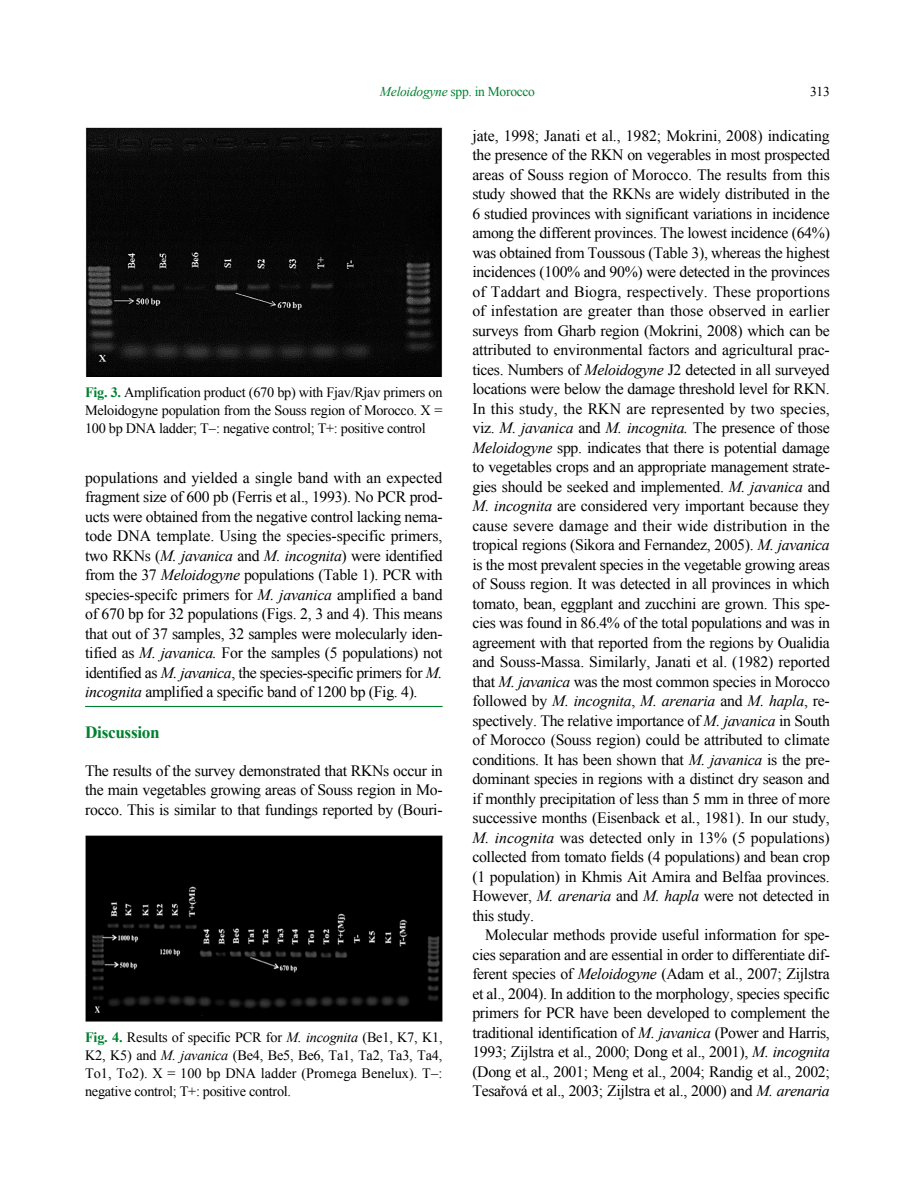
<style>
.page{position:relative;width:915px;height:1191px;background:#fff}
.page>*{position:absolute;margin:0;border:0;box-sizing:border-box;transform-origin:0 0}
.t1{font:700 17.25px "Times New Roman";letter-spacing:-.02em;color:#008130}
.t2{font:15.75px/19.5px "Times New Roman";letter-spacing:-.02em;color:#000;text-align:justify}
.t3{font:15.75px "Times New Roman";letter-spacing:.005em;color:#000}
.t4{font:italic 15.75px "Times New Roman";letter-spacing:-.015em;color:#000}
.t5{font:15.75px "Times New Roman";color:#000}
.t6{font:14.25px/18px "Times New Roman";letter-spacing:-.02em;color:#000;text-align:justify}
.t7{font:13.5px "Times New Roman";letter-spacing:-.02em;color:#008130}
.t8{font:13.5px "Times New Roman";color:#000}
.s1{font-style:italic}
.s2{font-weight:700;color:#008130}
.s3{font-style:normal}
</style>
<div class="page">
<hr style="left:85px;top:706px;width:357px;height:1px;background:#008130">
<img style="left:85px;top:128px;width:357px;height:249px">
<img style="left:85px;top:836px;width:357px;height:185px">
<p class="t7" style="left:380px;top:83px;width:156px"><span class="s1">Meloidogyne</span> spp. in Morocco</p>
<p class="t8" style="left:809px;top:83px;width:21px">313</p>
<p class="t6" style="left:85px;top:383px;width:359px"><span class="s2">Fig. 3.</span> Amplification product (670 bp) with Fjav/Rjav primers on Meloidogyne population from the Souss region of Morocco. X = 100 bp DNA ladder; T : negative control; T+: positive control</p>
<p class="t2" style="left:85px;top:467px;width:359px">populations and yielded a single band with an expected fragment size of 600 pb (Ferris et al., 1993). No PCR prod&shy;ucts were obtained from the negative control lacking nema&shy;tode DNA template. Using the species-specific primers, two RKNs (<span class="s1">M. javanica</span> and <span class="s1">M. incognita</span>) were identified from the 37 <span class="s1">Meloidogyne</span> populations (Table 1). PCR with species-specifc primers for <span class="s1">M. javanica</span> amplified a band of 670 bp for 32 populations (Figs. 2, 3 and 4). This means that out of 37 samples, 32 samples were molecularly iden&shy;tified as <span class="s1">M. javanica.</span> For the samples (5 populations) not identified as <span class="s1">M. javanica</span>, the species-specific primers for <span class="s1">M. incognita</span> amplified a specific band of 1200 bp (Fig. 4).</p>
<p class="t1" style="left:85px;top:720px;width:76px">Discussion</p>
<p class="t2" style="left:85px;top:760px;width:359px">The results of the survey demonstrated that RKNs occur in the main vegetables growing areas of Souss region in Mo&shy;rocco. This is similar to that fundings reported by (Bouri-</p>
<p class="t6" style="left:85px;top:1028px;width:359px"><span class="s2">Fig. 4.</span> Results of specific PCR for <span class="s1">M. incognita</span> (Be1, K7, K1, K2, K5) and <span class="s1">M. javanica</span> (Be4, Be5, Be6, Ta1, Ta2, Ta3, Ta4, To1, To2). X = 100 bp DNA ladder (Promega Benelux). T : negative control; T+: positive control.</p>
<p class="t2" style="left:472px;top:125px;width:359px">jate, 1998; Janati et al., 1982; Mokrini, 2008) indicating</p>
<p class="t2" style="left:472px;top:145px;width:359px">the presence of the RKN on vegerables in most prospected</p>
<p class="t2" style="left:472px;top:164px;width:359px">areas of Souss region of Morocco. The results from this</p>
<p class="t2" style="left:472px;top:184px;width:359px">study showed that the RKNs are widely distributed in the</p>
<p class="t2" style="left:472px;top:203px;width:359px">6 studied provinces with significant variations in incidence</p>
<p class="t2" style="left:472px;top:223px;width:359px">among the different provinces. The lowest incidence (64%)</p>
<p class="t2" style="left:472px;top:242px;width:359px">was obtained from Toussous (Table 3), whereas the highest</p>
<p class="t2" style="left:472px;top:262px;width:359px">incidences (100% and 90%) were detected in the provinces</p>
<p class="t3" style="left:472px;top:281px;width:359px">of Taddart and Biogra, respectively. These proportions</p>
<p class="t3" style="left:472px;top:300px;width:358px">of infestation are greater than those observed in earlier</p>
<p class="t2" style="left:472px;top:320px;width:359px">surveys from Gharb region (Mokrini, 2008) which can be</p>
<p class="t2" style="left:472px;top:340px;width:359px">attributed to environmental factors and agricultural prac-</p>
<p class="t2" style="left:472px;top:359px;width:359px">tices. Numbers of <span class="s1">Meloidogyne</span> J2 detected in all surveyed</p>
<p class="t2" style="left:472px;top:379px;width:359px">locations were below the damage threshold level for RKN.</p>
<p class="t3" style="left:472px;top:398px;width:359px">In this study, the RKN are represented by two species,</p>
<p class="t2" style="left:472px;top:418px;width:359px">viz. <span class="s1">M. javanica</span> and <span class="s1">M. incognita.</span> The presence of those</p>
<p class="t2" style="left:472px;top:437px;width:359px"><span class="s1">Meloidogyne</span> spp. indicates that there is potential damage</p>
<p class="t2" style="left:472px;top:457px;width:359px">to vegetables crops and an appropriate management strate-</p>
<p class="t2" style="left:472px;top:476px;width:359px">gies should be seeked and implemented. <span class="s1">M. javanica</span> and</p>
<p class="t2" style="left:472px;top:496px;width:359px"><span class="s1">M. incognita</span> are considered very important because they</p>
<p class="t3" style="left:472px;top:515px;width:359px">cause severe damage and their wide distribution in the</p>
<p class="t2" style="left:472px;top:535px;width:359px">tropical regions (Sikora and Fernandez, 2005). <span class="s1">M. javanica</span></p>
<p class="t2" style="left:472px;top:554px;width:359px">is the most prevalent species in the vegetable growing areas</p>
<p class="t2" style="left:472px;top:574px;width:359px">of Souss region. It was detected in all provinces in which</p>
<p class="t2" style="left:472px;top:593px;width:359px">tomato, bean, eggplant and zucchini are grown. This spe-</p>
<p class="t2" style="left:472px;top:613px;width:359px">cies was found in 86.4% of the total populations and was in</p>
<p class="t2" style="left:472px;top:632px;width:359px">agreement with that reported from the regions by Oualidia</p>
<p class="t2" style="left:472px;top:652px;width:359px">and Souss-Massa. Similarly, Janati et al. (1982) reported</p>
<p class="t2" style="left:472px;top:671px;width:359px">that <span class="s1">M. javanica</span> was the most common species in Morocco</p>
<p class="t4" style="left:472px;top:690px;width:359px"><span class="s3">followed by</span> M. incognita<span class="s3">,</span> M. arenaria <span class="s3">and</span> M. hapla<span class="s3">, re-</span></p>
<p class="t2" style="left:472px;top:710px;width:359px">spectively. The relative importance of <span class="s1">M. javanica</span> in South</p>
<p class="t2" style="left:472px;top:730px;width:359px">of Morocco (Souss region) could be attributed to climate</p>
<p class="t2" style="left:472px;top:749px;width:359px">conditions. It has been shown that <span class="s1">M. javanica</span> is the pre-</p>
<p class="t2" style="left:472px;top:769px;width:359px">dominant species in regions with a distinct dry season and</p>
<p class="t2" style="left:472px;top:788px;width:359px">if monthly precipitation of less than 5 mm in three of more</p>
<p class="t2" style="left:472px;top:808px;width:359px">successive months (Eisenback et al<span class="s1">.</span>, 1981). In our study,</p>
<p class="t5" style="left:472px;top:827px;width:359px"><span class="s1">M. incognita</span> was detected only in 13% (5 populations)</p>
<p class="t2" style="left:472px;top:847px;width:359px">collected from tomato fields (4 populations) and bean crop</p>
<p class="t2" style="left:472px;top:866px;width:358px">(1 population) in Khmis Ait Amira and Belfaa provinces.</p>
<p class="t2" style="left:472px;top:886px;width:359px">However, <span class="s1">M. arenaria</span> and <span class="s1">M. hapla</span> were not detected in</p>
<p class="t2" style="left:472px;top:905px;width:63px">this study.</p>
<p class="t2" style="left:485px;top:925px;width:346px">Molecular methods provide useful information for spe-</p>
<p class="t2" style="left:472px;top:944px;width:359px">cies separation and are essential in order to differentiate dif-</p>
<p class="t2" style="left:472px;top:964px;width:359px">ferent species of <span class="s1">Meloidogyne</span> (Adam et al., 2007; Zijlstra</p>
<p class="t2" style="left:472px;top:983px;width:359px">et al., 2004). In addition to the morphology, species specific</p>
<p class="t2" style="left:472px;top:1003px;width:359px">primers for PCR have been developed to complement the</p>
<p class="t2" style="left:472px;top:1022px;width:359px">traditional identification of <span class="s1">M. javanica</span> (Power and Harris,</p>
<p class="t2" style="left:472px;top:1042px;width:359px">1993; Zijlstra et al., 2000; Dong et al., 2001), <span class="s1">M. incognita</span></p>
<p class="t2" style="left:472px;top:1061px;width:359px">(Dong et al., 2001; Meng et al., 2004; Randig et al., 2002;</p>
<p class="t2" style="left:472px;top:1081px;width:359px">Tesařová et al., 2003; Zijlstra et al., 2000) and <span class="s1">M. arenaria</span></p>
</div>
